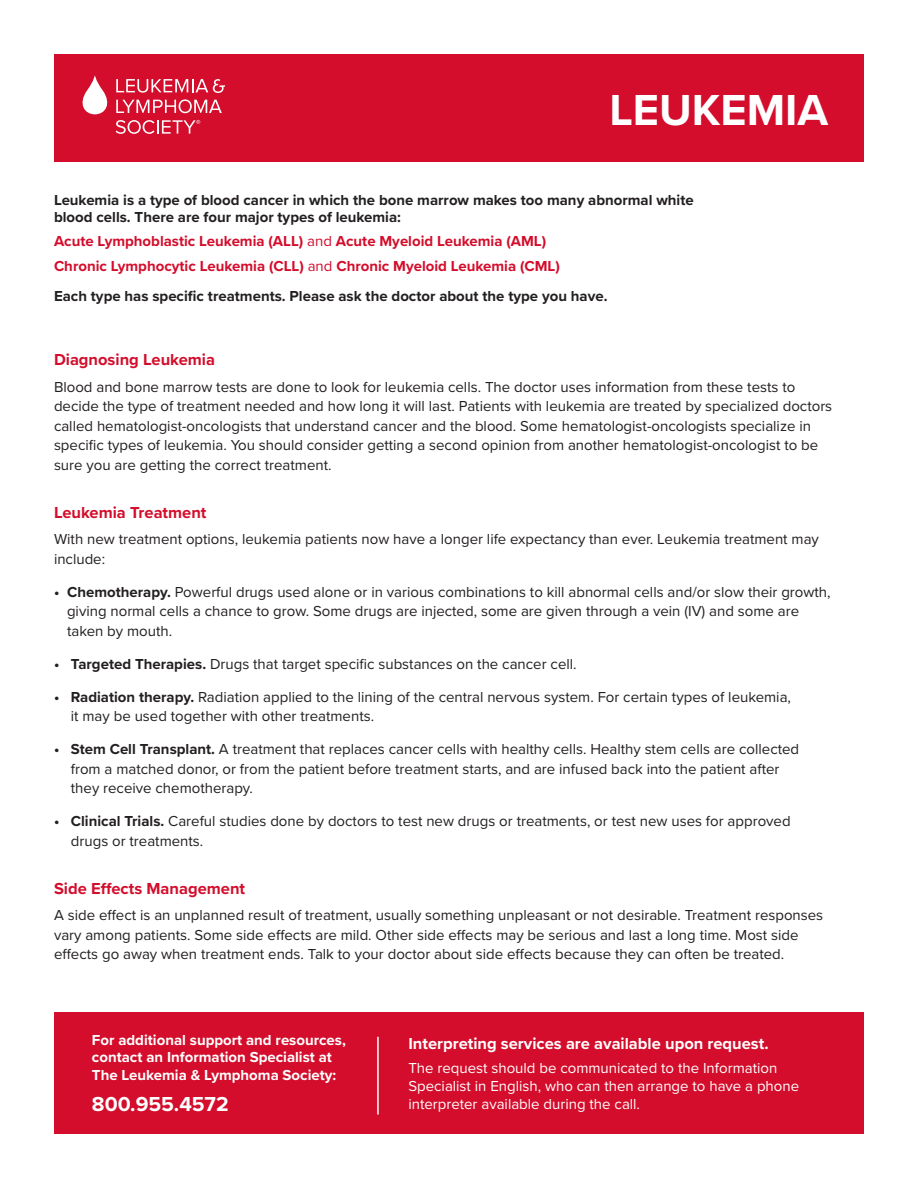
<style>
.page{position:relative;width:918px;height:1188px;background:#fff}
.page>*{position:absolute;margin:0;border:0;box-sizing:border-box;transform-origin:0 0}
.t1{font:700 45px "Proxima Nova";color:#fff}
.t2{font:700 21px "Proxima Nova";color:#fff}
.t3{font:700 16.5px "Proxima Nova";color:#d30d2b}
.t4{font:700 16.5px "Proxima Nova";color:#fff}
.t5{font:15px/19.5px "Proxima Nova";color:#231f20}
.t6{font:700 15px/17.4px "Proxima Nova";color:#231f20}
.t7{font:15px/18px "Proxima Nova";color:#fff}
.t8{font:700 15px "Proxima Nova";color:#d30d2b}
.t9{font:700 15px/17.4px "Proxima Nova";color:#fff}
.s1{font-weight:400}
.s2{font-weight:700}
</style>
<div class="page">
<div style="left:54px;top:54px;width:810px;height:108px;background:#d30d2b"></div>
<svg style="left:83px;top:75px;width:142px;height:39px"></svg>
<svg style="left:116px;top:120px;width:84px;height:14px"></svg>
<div style="left:54px;top:1012px;width:810px;height:122px;background:#d30d2b"></div>
<hr style="left:377px;top:1037px;width:2px;height:78px;background:#fff">
<p class="t1" style="left:609px;top:76px;width:220px">LEUKEMIA</p>
<p class="t6" style="left:54px;top:191px;width:641px">Leukemia is a type of blood cancer in which the bone marrow makes too many abnormal white blood cells. There are four major types of leukemia:</p>
<p class="t8" style="left:54px;top:230px;width:494px">Acute Lymphoblastic Leukemia (ALL) <span class="s1">and</span> Acute Myeloid Leukemia (AML)</p>
<p class="t8" style="left:54px;top:254px;width:507px">Chronic Lymphocytic Leukemia (CLL) <span class="s1">and</span> Chronic Myeloid Leukemia (CML)</p>
<p class="t6" style="left:54px;top:287px;width:555px">Each type has specific treatments. Please ask the doctor about the type you have.</p>
<p class="t3" style="left:54px;top:348px;width:163px">Diagnosing Leukemia</p>
<p class="t5" style="left:54px;top:376px;width:780px">Blood and bone marrow tests are done to look for leukemia cells. The doctor uses information from these tests to decide the type of treatment needed and how long it will last. Patients with leukemia are treated by specialized doctors called hematologist-oncologists that understand cancer and the blood. Some hematologist-oncologists specialize in specific types of leukemia. You should consider getting a second opinion from another hematologist-oncologist to be sure you are getting the correct treatment.</p>
<p class="t3" style="left:54px;top:500px;width:154px">Leukemia Treatment</p>
<p class="t5" style="left:54px;top:529px;width:766px">With new treatment options, leukemia patients now have a longer life expectancy than ever. Leukemia treatment may include:</p>
<p class="t5" style="left:67px;top:581px;width:765px;text-indent:-13px"><span class="s2">• Chemotherapy.</span> Powerful drugs used alone or in various combinations to kill abnormal cells and/or slow their growth, giving normal cells a chance to grow. Some drugs are injected, some are given through a vein (IV) and some are taken by mouth.</p>
<p class="t5" style="left:54px;top:653px;width:524px"><span class="s2">• Targeted Therapies.</span> Drugs that target specific substances on the cancer cell.</p>
<p class="t5" style="left:71px;top:686px;width:722px;text-indent:-17px"><span class="s2">• Radiation therapy.</span> Radiation applied to the lining of the central nervous system. For certain types of leukemia, it may be used together with other treatments.</p>
<p class="t5" style="left:71px;top:739px;width:730px;text-indent:-17px"><span class="s2">• Stem Cell Transplant.</span> A treatment that replaces cancer cells with healthy cells. Healthy stem cells are collected from a matched donor, or from the patient before treatment starts, and are infused back into the patient after they receive chemotherapy.</p>
<p class="t5" style="left:71px;top:811px;width:721px;text-indent:-17px"><span class="s2">• Clinical Trials.</span> Careful studies done by doctors to test new drugs or treatments, or test new uses for approved drugs or treatments.</p>
<p class="t3" style="left:54px;top:876px;width:193px">Side Effects Management</p>
<p class="t5" style="left:54px;top:905px;width:771px">A side effect is an unplanned result of treatment, usually something unpleasant or not desirable. Treatment responses vary among patients. Some side effects are mild. Other side effects may be serious and last a long time. Most side effects go away when treatment ends. Talk to your doctor about side effects because they can often be treated.</p>
<p class="t9" style="left:92px;top:1031px;width:255px">For additional support and resources, contact an Information Specialist at<br>The Leukemia &amp; Lymphoma Society:</p>
<p class="t2" style="left:92px;top:1088px;width:138px">800.955.4572</p>
<p class="t4" style="left:408px;top:1031px;width:362px">Interpreting services are available upon request.</p>
<p class="t7" style="left:408px;top:1058px;width:392px">The request should be communicated to the Information<br>Specialist in English, who can then arrange to have a phone interpreter available during the call.</p>
</div>
